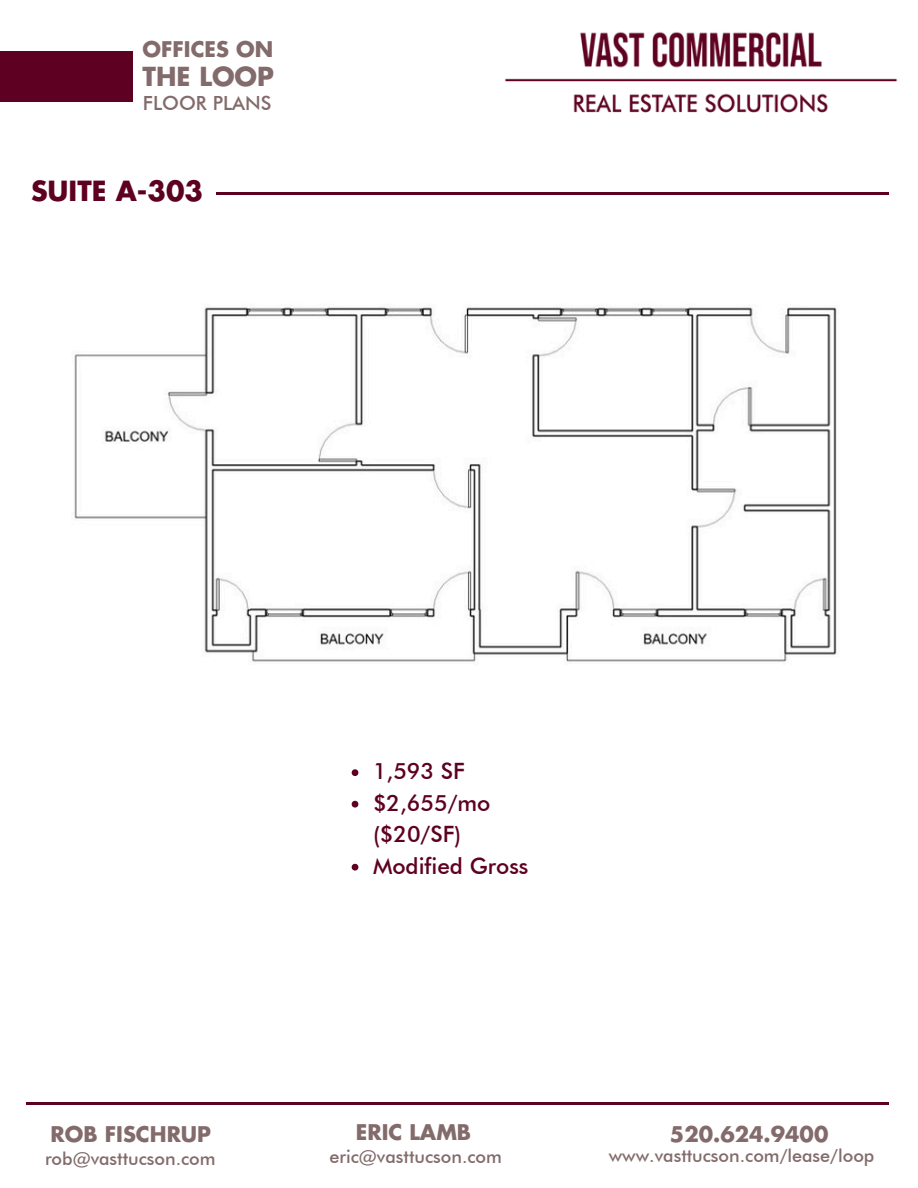
<style>
.page{position:relative;width:918px;height:1188px;background:#fff}
.page>*{position:absolute;margin:0;border:0;box-sizing:border-box;transform-origin:0 0}
.t1{font:700 27px "Futura";color:#5e0021}
.t2{font:700 25.5px "Futura";color:#836b6b}
.t3{font:500 22.5px/31.5px "Futura BT";color:#5e0021}
.t4{font:700 21px "Futura";color:#836b6b}
.t5{font:500 19.5px "Futura BT";color:#836b6b}
.t6{font:500 18px "Futura BT";color:#836b6b}
</style>
<div class="page">
<img style="left:504px;top:32px;width:394px;height:81px">
<div style="left:0;top:52px;width:132px;height:50px;background:#5e0021"></div>
<hr style="left:27px;top:1102px;width:254px;height:2px;background:#5e0021">
<hr style="left:281px;top:1102px;width:254px;height:2px;background:#5e0021">
<hr style="left:515px;top:1102px;width:255px;height:2px;background:#5e0021">
<hr style="left:635px;top:1102px;width:254px;height:2px;background:#5e0021">
<hr style="left:524px;top:192px;width:122px;height:2px;background:#5e0021">
<hr style="left:635px;top:192px;width:254px;height:2px;background:#5e0021">
<hr style="left:216px;top:192px;width:89px;height:2px;background:#5e0021">
<hr style="left:294px;top:192px;width:254px;height:2px;background:#5e0021">
<img style="left:74px;top:307px;width:763px;height:355px">
<svg style="left:352px;top:769px;width:6px;height:7px"></svg>
<svg style="left:352px;top:801px;width:6px;height:7px"></svg>
<svg style="left:352px;top:864px;width:6px;height:7px"></svg>
<p class="t4" style="left:143px;top:39px;width:132px">OFFICES ON</p>
<p class="t2" style="left:143px;top:65px;width:133px">THE LOOP</p>
<p class="t5" style="left:143px;top:92px;width:130px">FLOOR PLANS</p>
<h1 class="t1" style="left:31px;top:179px;width:174px">SUITE A-303</h1>
<p class="t3" style="left:373px;top:755px;width:94px">1,593 SF</p>
<p class="t3" style="left:373px;top:787px;width:119px">$2,655/mo ($20/SF)</p>
<p class="t3" style="left:373px;top:850px;width:157px">Modified Gross</p>
<p class="t4" style="left:356px;top:1122px;width:117px">ERIC LAMB</p>
<p class="t6" style="left:329px;top:1146px;width:174px">eric@vasttucson.com</p>
<p class="t4" style="left:670px;top:1125px;width:160px">520.624.9400</p>
<p class="t4" style="left:51px;top:1125px;width:162px">ROB FISCHRUP</p>
<p class="t6" style="left:45px;top:1148px;width:172px">rob@vasttucson.com</p>
<p class="t6" style="left:609px;top:1144px;width:267px">www.vasttucson.com/lease/loop</p>
</div>
